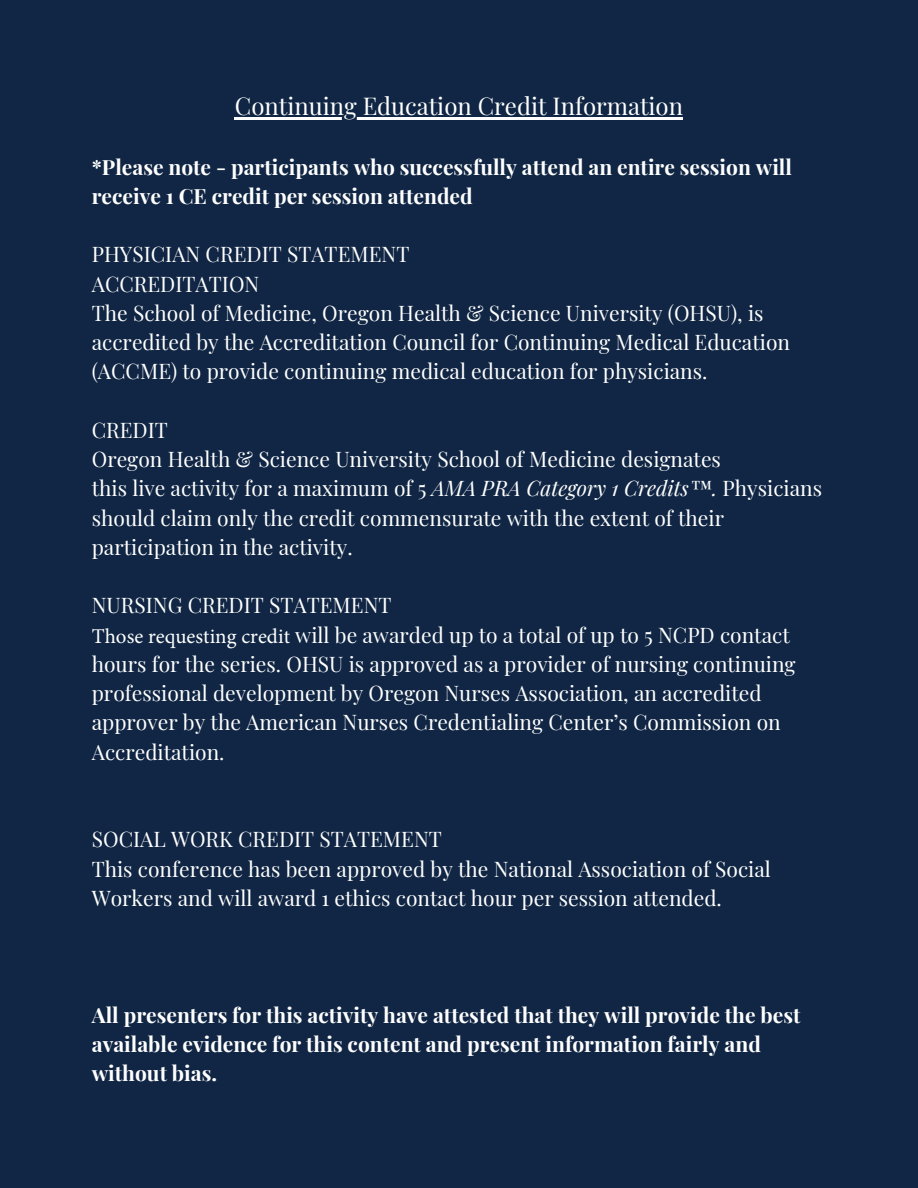
<style>
.page{position:relative;width:918px;height:1188px;background:#102644}
.page>*{position:absolute;margin:0;border:0;box-sizing:border-box;transform-origin:0 0}
.t1{font:24px "Playfair Display";color:#fff}
.t2{font:21px/29.2px "Playfair Display";color:#fff}
.t3{font:700 21px/29.2px "Playfair Display";color:#fff}
.s1{font-style:italic}
.s2{font-family:"Minion Pro"}
</style>
<div class="page">
<hr style="left:235px;top:118px;width:448px;height:2px;background:#fff">
<p class="t1" style="left:235px;top:89px;width:450px">Continuing Education Credit Information</p>
<p class="t3" style="left:92px;top:151px;width:702px">*Please note - participants who successfully attend an entire session will receive 1 CE credit per session attended</p>
<p class="t2" style="left:92px;top:239px;width:700px">PHYSICIAN CREDIT STATEMENT<br>ACCREDITATION<br>The School of Medicine, Oregon Health &amp; Science University (OHSU), is accredited by the Accreditation Council for Continuing Medical Education (ACCME) to provide continuing medical education for physicians.</p>
<p class="t2" style="left:92px;top:415px;width:732px">CREDIT<br>Oregon Health &amp; Science University School of Medicine designates<br>this live activity for a maximum of 5 <span class="s1">AMA PRA Category 1 Credits™.</span> Physicians should claim only the credit commensurate with the extent of their participation in the activity.</p>
<p class="t2" style="left:92px;top:590px;width:705px">NURSING CREDIT STATEMENT<br><span class="s2">Those requesting credit</span> will be awarded up to a total of up to 5 NCPD contact hours for the series. OHSU is approved as a provider of nursing continuing professional development by Oregon Nurses Association, an accredited approver by the American Nurses Credentialing Center’s Commission on Accreditation.</p>
<p class="t2" style="left:92px;top:824px;width:681px">SOCIAL WORK CREDIT STATEMENT<br>This conference has been approved by the National Association of Social<br>Workers and will award 1 ethics contact hour per session attended.</p>
<p class="t3" style="left:92px;top:1000px;width:710px">All presenters for this activity have attested that they will provide the best available evidence for this content and present information fairly and without bias.</p>
</div>
